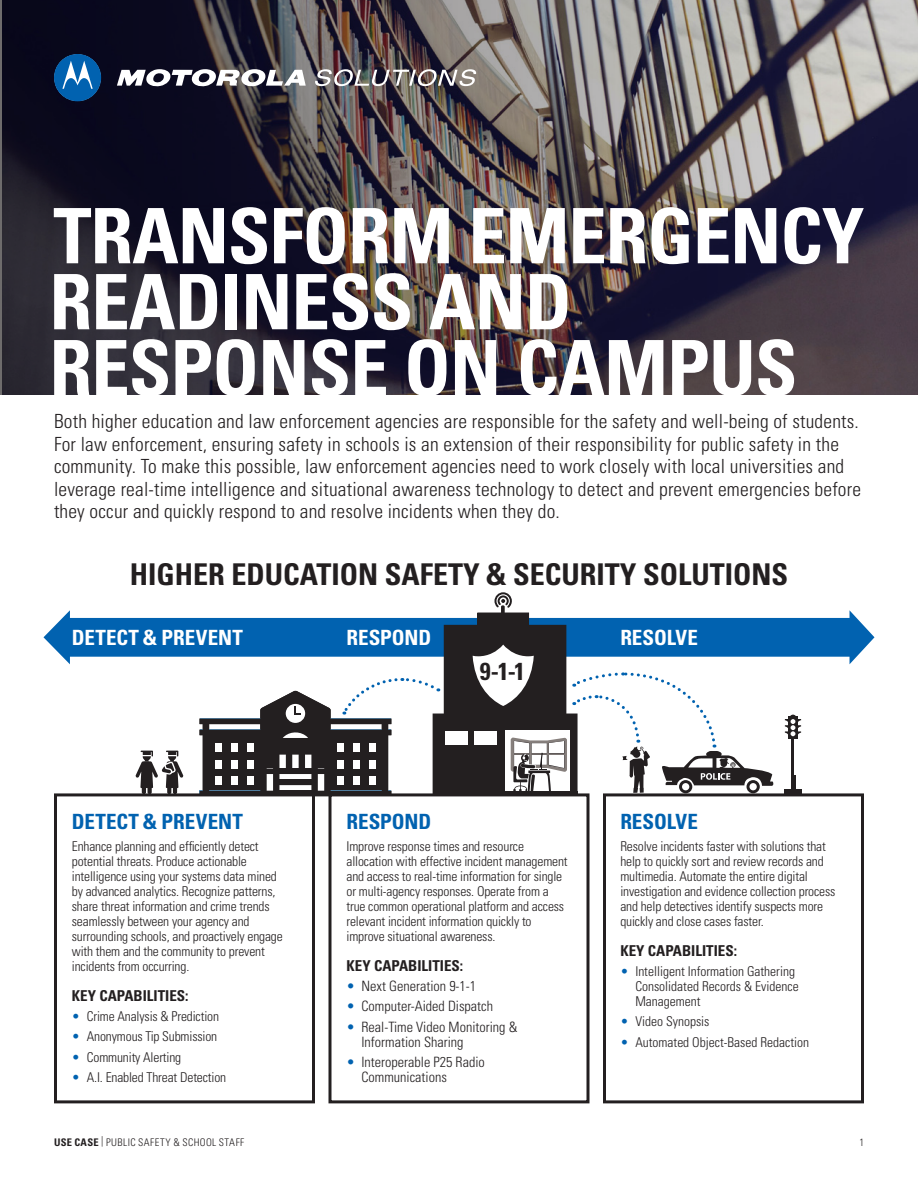
<style>
.page{position:relative;width:918px;height:1188px;background:#fff}
.page>*{position:absolute;margin:0;border:0;box-sizing:border-box;transform-origin:0 0}
.headline{font:700 condensed 76.5px/66px "Univers LT Std";letter-spacing:-.01em;color:#fff}
.t1{font:700 condensed 30px "Univers LT Std";color:#231f20}
.t2{font:700 condensed 24.6px "Univers LT Std";color:#231f20}
.subhead{font:700 condensed 21px "Univers LT Std";letter-spacing:-.005em;color:#fff}
.subhead-2{font:700 condensed 21px "Univers LT Std";letter-spacing:-.005em;color:#0162b0}
.Body_Text{font:300 condensed 19.5px/22.5px "Univers LT Std";letter-spacing:.01em;color:#231f20}
.Body_Text-2{font:700 condensed 15px "Univers LT Std";color:#231f20}
.t3{font:300 condensed 14.25px/15px "Univers LT Std";color:#231f20}
.Body_2{font:300 condensed 13.5px/15px "Univers";letter-spacing:-.01em;color:#231f20}
.t4{font:300 condensed 13.5px/15px "Univers LT Std";color:#231f20}
.t5{font:300 condensed 10.5px "Univers LT Std";letter-spacing:.04em;color:#231f20}
.s1{color:#0162b0}
.s2{font-weight:700}
</style>
<div class="page">
<svg style="left:44px;top:610px;width:830px;height:54px;fill:#0162b0"></svg>
<img style="left:0;top:0;width:918px;height:394px">
<svg style="left:117px;top:69px;width:189px;height:18px"></svg>
<svg style="left:54px;top:54px;width:47px;height:47px;background:#20619a"></svg>
<img style="left:315px;top:69px;width:161px;height:17px">
<div style="left:789px;top:715px;width:8px;height:7px;background:#231f20;border-radius:50%"></div>
<div style="left:788px;top:717px;width:10px;height:22px;background:#231f20"></div>
<hr style="left:792px;top:738px;width:2px;height:52px;background:#231f20">
<hr style="left:791px;top:776px;width:4px;height:15px;background:#231f20">
<svg style="left:785px;top:719px;width:16px;height:18px"></svg>
<div style="left:784px;top:789px;width:18px;height:7px;background:#231f20"></div>
<div style="left:54px;top:793px;width:261px;height:310px;border:3px solid #231f20"></div>
<div style="left:328px;top:793px;width:262px;height:310px;border:3px solid #231f20"></div>
<div style="left:603px;top:793px;width:261px;height:310px;border:3px solid #231f20"></div>
<svg style="left:135px;top:751px;width:48px;height:43px"></svg>
<svg style="left:200px;top:592px;width:573px;height:204px"></svg>
<p class="headline" style="left:50px;top:203px;width:816px">TRANSFORM EMERGENCY<br>READINESS AND<br>RESPONSE ON CAMPUS</p>
<p class="Body_Text" style="left:54px;top:410px;width:809px">Both higher education and law enforcement agencies are responsible for the safety and well-being of students.<br>For law enforcement, ensuring safety in schools is an extension of their responsibility for public safety in the community. To make this possible, law enforcement agencies need to work closely with local universities and leverage real-time intelligence and situational awareness technology to detect and prevent emergencies before they occur and quickly respond to and resolve incidents when they do.</p>
<p class="t1" style="left:130px;top:556px;width:660px">HIGHER EDUCATION SAFETY &amp; SECURITY SOLUTIONS</p>
<p class="subhead" style="left:72px;top:625px;width:172px">DETECT &amp; PREVENT</p>
<p class="subhead" style="left:346px;top:625px;width:86px">RESPOND</p>
<p class="subhead" style="left:620px;top:625px;width:79px">RESOLVE</p>
<p class="t2" style="left:480px;top:656px;width:47px">9-1-1</p>
<p class="subhead-2" style="left:72px;top:808px;width:172px">DETECT &amp; PREVENT</p>
<p class="Body_2" style="left:72px;top:838px;width:212px">Enhance planning and efficiently detect potential threats. Produce actionable intelligence using your systems data mined by advanced analytics. Recognize patterns, share threat information and crime trends seamlessly between your agency and surrounding schools, and proactively engage with them and the community to prevent incidents from occurring.</p>
<p class="Body_Text-2" style="left:72px;top:986px;width:118px">KEY CAPABILITIES:</p>
<p class="t4" style="left:72px;top:1009px;width:149px"><span class="s1">•</span> Crime Analysis &amp; Prediction</p>
<p class="t4" style="left:72px;top:1029px;width:147px"><span class="s1">•</span> Anonymous Tip Submission</p>
<p class="t4" style="left:72px;top:1049px;width:111px"><span class="s1">•</span> Community Alerting</p>
<p class="t4" style="left:72px;top:1070px;width:156px"><span class="s1">•</span> A.I. Enabled Threat Detection</p>
<p class="subhead-2" style="left:346px;top:808px;width:86px">RESPOND</p>
<p class="Body_2" style="left:346px;top:838px;width:223px">Improve response times and resource allocation with effective incident management and access to real-time information for single or multi-agency responses. Operate from a true common operational platform and access relevant incident information quickly to improve situational awareness.</p>
<p class="Body_Text-2" style="left:346px;top:956px;width:118px">KEY CAPABILITIES:</p>
<p class="t3" style="left:346px;top:978px;width:131px"><span class="s1">•</span> Next Generation 9-1-1</p>
<p class="t3" style="left:346px;top:999px;width:148px"><span class="s1">•</span> Computer-Aided Dispatch</p>
<p class="t3" style="left:362px;top:1019px;width:157px;text-indent:-15px"><span class="s1">•</span> Real-Time Video Monitoring &amp;<br>Information Sharing</p>
<p class="t3" style="left:362px;top:1055px;width:125px;text-indent:-15px"><span class="s1">•</span> Interoperable P25 Radio<br>Communications</p>
<p class="subhead-2" style="left:620px;top:808px;width:79px">RESOLVE</p>
<p class="Body_2" style="left:620px;top:838px;width:217px">Resolve incidents faster with solutions that help to quickly sort and review records and multimedia. Automate the entire digital investigation and evidence collection process and help detectives identify suspects more quickly and close cases faster.</p>
<p class="Body_Text-2" style="left:620px;top:941px;width:118px">KEY CAPABILITIES:</p>
<p class="t4" style="left:635px;top:964px;width:165px;text-indent:-15px"><span class="s1">•</span> Intelligent Information Gathering<br>Consolidated Records &amp; Evidence<br>Management</p>
<p class="t4" style="left:620px;top:1014px;width:91px"><span class="s1">•</span> Video Synopsis</p>
<p class="t4" style="left:620px;top:1034px;width:190px"><span class="s1">•</span> Automated Object-Based Redaction</p>
<p class="t5" style="left:54px;top:1136px;width:192px"><span class="s2">USE CASE</span> | PUBLIC SAFETY &amp; SCHOOL STAFF</p>
<p class="t5" style="left:859px;top:1136px;width:6px">1</p>
</div>
